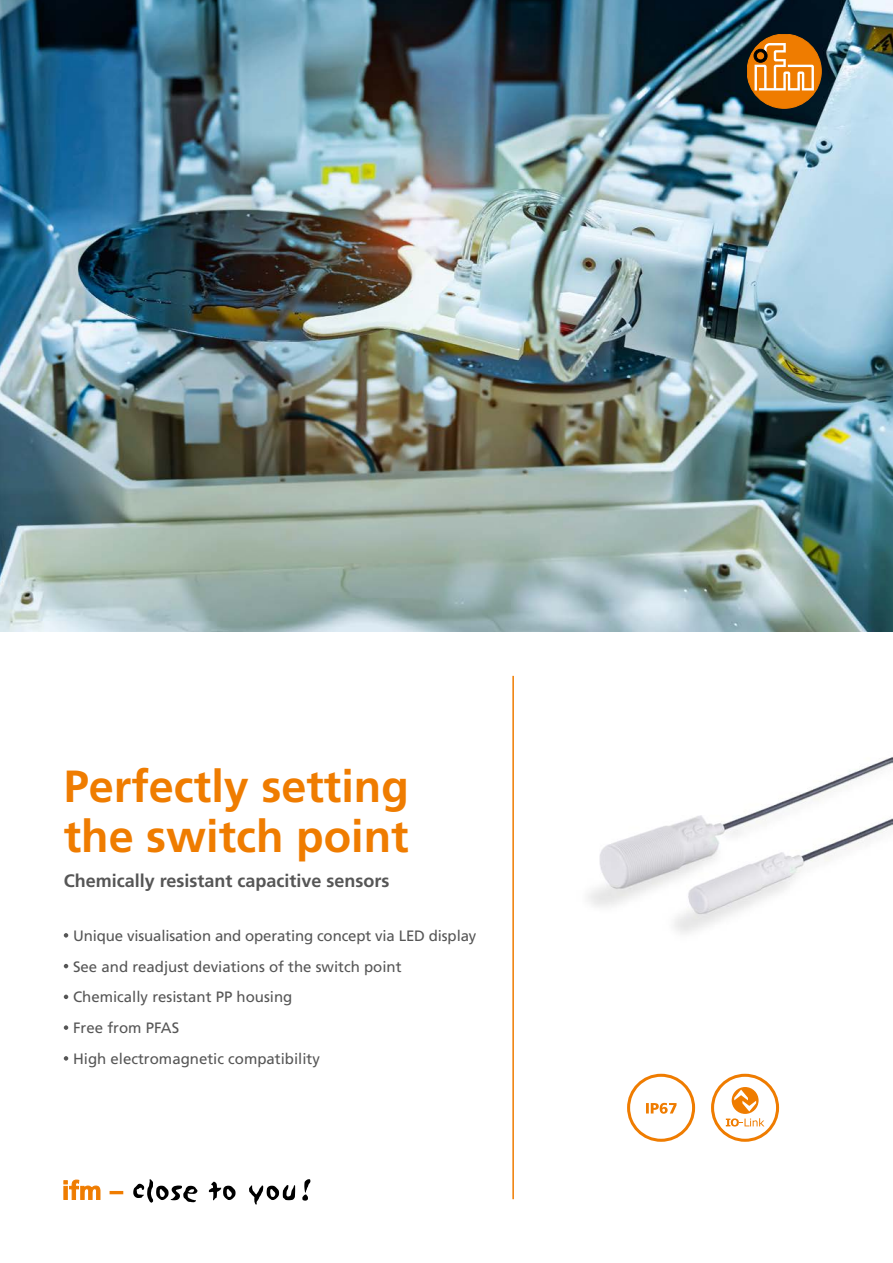
<style>
.page{position:relative;width:893px;height:1263px;background:#fff}
.page>*{position:absolute;margin:0;border:0;box-sizing:border-box;transform-origin:0 0}
.Titel_Headline_30pt{font:700 45px/49.5px "Frutiger LT Com";color:#ef7c00}
.Titel_Subheadline_12pt{font:700 18px "Frutiger LT Com";color:#565656}
.Features{font:15px "Frutiger LT Com";color:#565656}
</style>
<div class="page">
<img style="left:0;top:0;width:893px;height:631px">
<img style="left:588px;top:757px;width:305px;height:177px">
<svg style="left:64px;top:1180px;width:36px;height:20px"></svg>
<svg style="left:110px;top:1191px;width:13px;height:3px"></svg>
<svg style="left:133px;top:1179px;width:64px;height:24px"></svg>
<svg style="left:209px;top:1182px;width:27px;height:18px"></svg>
<svg style="left:249px;top:1185px;width:46px;height:19px"></svg>
<svg style="left:302px;top:1179px;width:8px;height:22px"></svg>
<hr style="left:512px;top:676px;width:2px;height:523px;background:#ef7c00">
<div style="left:747px;top:34px;width:74px;height:74px;background:#ef7c00;border-radius:50%"></div>
<div style="left:747px;top:34px;width:74px;height:74px;border:1px solid #ef7c00;border-radius:50%"></div>
<svg style="left:754px;top:43px;width:60px;height:47px"></svg>
<svg style="left:64px;top:933px;width:4px;height:4px"></svg>
<svg style="left:64px;top:964px;width:4px;height:4px"></svg>
<svg style="left:64px;top:994px;width:4px;height:5px"></svg>
<svg style="left:64px;top:1025px;width:4px;height:5px"></svg>
<svg style="left:64px;top:1056px;width:4px;height:5px"></svg>
<svg style="left:711px;top:1074px;width:68px;height:68px"></svg>
<svg style="left:627px;top:1074px;width:68px;height:68px"></svg>
<p class="Titel_Headline_30pt" style="left:64px;top:762px;width:347px">Perfectly setting the switch point</p>
<p class="Titel_Subheadline_12pt" style="left:64px;top:870px;width:327px">Chemically resistant capacitive sensors</p>
<p class="Features" style="left:73px;top:927px;width:405px">Unique visualisation and operating concept via LED display</p>
<p class="Features" style="left:73px;top:957px;width:330px">See and readjust deviations of the switch point</p>
<p class="Features" style="left:73px;top:988px;width:221px">Chemically resistant PP housing</p>
<p class="Features" style="left:73px;top:1019px;width:108px">Free from PFAS</p>
<p class="Features" style="left:73px;top:1050px;width:248px">High electromagnetic compatibility</p>
</div>
